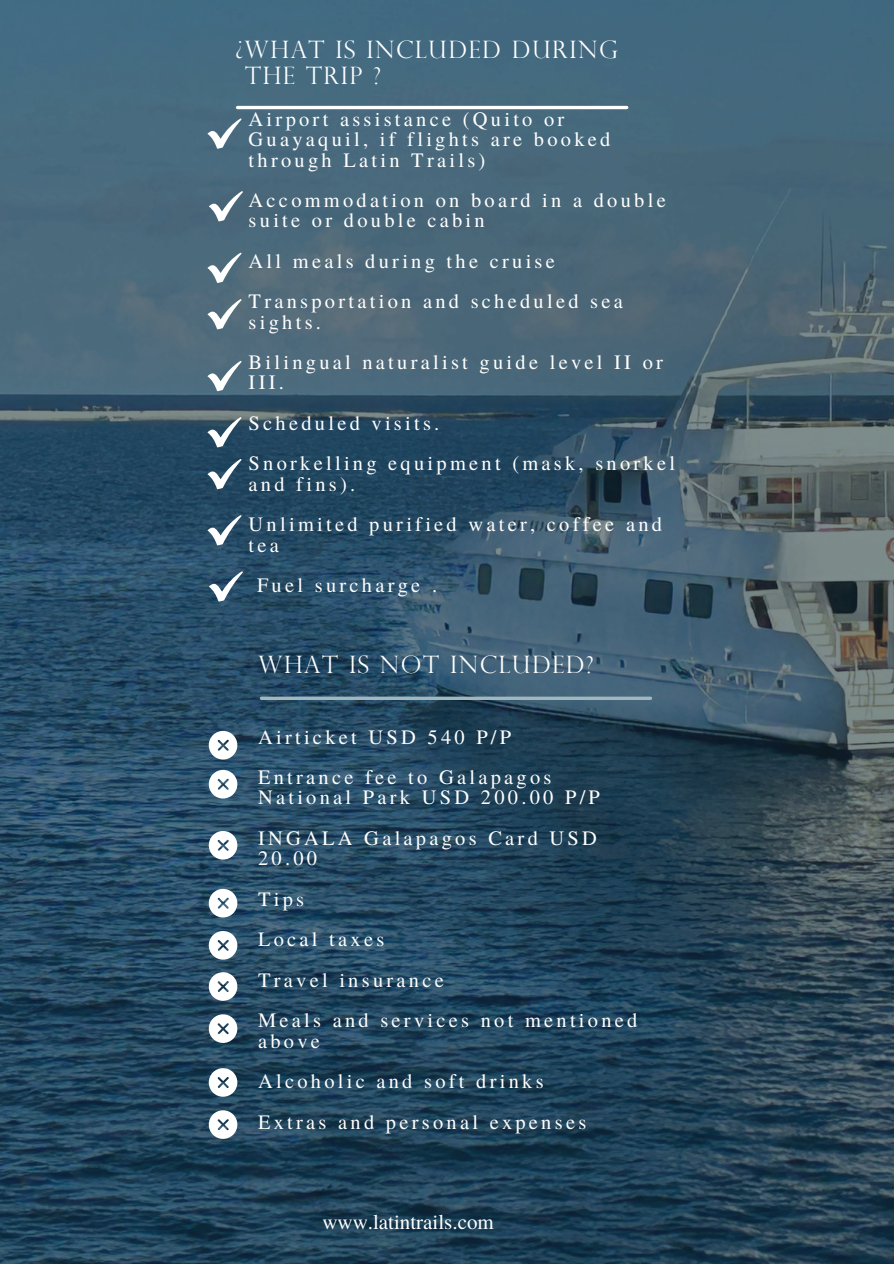
<style>
.page{position:relative;width:894px;height:1264px;background:#fff}
.page>*{position:absolute;margin:0;border:0;box-sizing:border-box;transform-origin:0 0}
.t1{font:300 24px/25.8px "Perpetua Titling";letter-spacing:.06em;color:#fff}
.t2{font:21px "Te X Gyre Termes";color:#fff}
.t3{font:20.4px/20.2px "Te X Gyre Termes";letter-spacing:.16em;color:#fff}
</style>
<div class="page">
<img style="left:0;top:0;width:893px;height:1263px">
<svg style="left:207px;top:118px;width:34px;height:31px"></svg>
<svg style="left:209px;top:191px;width:33px;height:30px"></svg>
<svg style="left:207px;top:253px;width:34px;height:30px"></svg>
<svg style="left:207px;top:299px;width:34px;height:30px"></svg>
<svg style="left:207px;top:361px;width:34px;height:30px"></svg>
<svg style="left:207px;top:417px;width:34px;height:30px"></svg>
<svg style="left:207px;top:459px;width:34px;height:30px"></svg>
<svg style="left:207px;top:515px;width:34px;height:30px"></svg>
<hr style="left:237px;top:106px;width:389px;height:3px;background:#fff">
<svg style="left:261px;top:696px;width:389px;height:4px;background:#8da7b0"></svg>
<svg style="left:209px;top:571px;width:33px;height:30px"></svg>
<svg style="left:207px;top:888px;width:32px;height:29px"></svg>
<svg style="left:207px;top:972px;width:32px;height:28px"></svg>
<svg style="left:207px;top:1014px;width:32px;height:28px"></svg>
<svg style="left:207px;top:1068px;width:32px;height:28px"></svg>
<svg style="left:207px;top:1110px;width:32px;height:28px"></svg>
<svg style="left:207px;top:931px;width:32px;height:28px"></svg>
<svg style="left:207px;top:731px;width:32px;height:28px"></svg>
<svg style="left:207px;top:770px;width:32px;height:28px"></svg>
<svg style="left:207px;top:831px;width:32px;height:28px"></svg>
<p class="t1" style="left:245px;top:39px;width:374px;text-indent:-9px">¿WHAT IS INCLUDED DURING<br>THE TRIP ?</p>
<p class="t3" style="left:248px;top:108px;width:363px">Airport assistance (Quito or<br>Guayaquil, if flights are booked through Latin Trails)</p>
<h1 class="t3" style="left:248px;top:189px;width:418px">Accommodation on board in a double suite or double cabin</h1>
<p class="t3" style="left:248px;top:250px;width:308px">All meals during the cruise</p>
<p class="t3" style="left:248px;top:290px;width:375px">Transportation and scheduled sea sights.</p>
<p class="t3" style="left:248px;top:351px;width:415px">Bilingual naturalist guide level II or<br>III.</p>
<p class="t3" style="left:248px;top:412px;width:192px">Scheduled visits.</p>
<p class="t3" style="left:248px;top:452px;width:428px">Snorkelling equipment (mask, snorkel and fins).</p>
<p class="t3" style="left:248px;top:513px;width:415px">Unlimited purified water, coffee and tea</p>
<p class="t3" style="left:257px;top:574px;width:181px">Fuel surcharge .</p>
<p class="t1" style="left:258px;top:654px;width:336px">WHAT IS NOT INCLUDED?</p>
<p class="t3" style="left:258px;top:725px;width:255px">Airticket USD 540 P/P</p>
<p class="t3" style="left:258px;top:766px;width:343px">Entrance fee to Galapagos<br>National Park USD 200.00 P/P</p>
<p class="t3" style="left:258px;top:827px;width:340px">INGALA Galapagos Card USD<br>20.00</p>
<p class="t3" style="left:258px;top:887px;width:48px">Tips</p>
<p class="t3" style="left:258px;top:928px;width:128px">Local taxes</p>
<p class="t3" style="left:258px;top:968px;width:187px">Travel insurance</p>
<p class="t3" style="left:258px;top:1009px;width:381px">Meals and services not mentioned above</p>
<p class="t3" style="left:258px;top:1070px;width:287px">Alcoholic and soft drinks</p>
<p class="t3" style="left:258px;top:1110px;width:329px">Extras and personal expenses</p>
<h1 class="t2" style="left:322px;top:1206px;width:173px">www.latintrails.com</h1>
</div>
